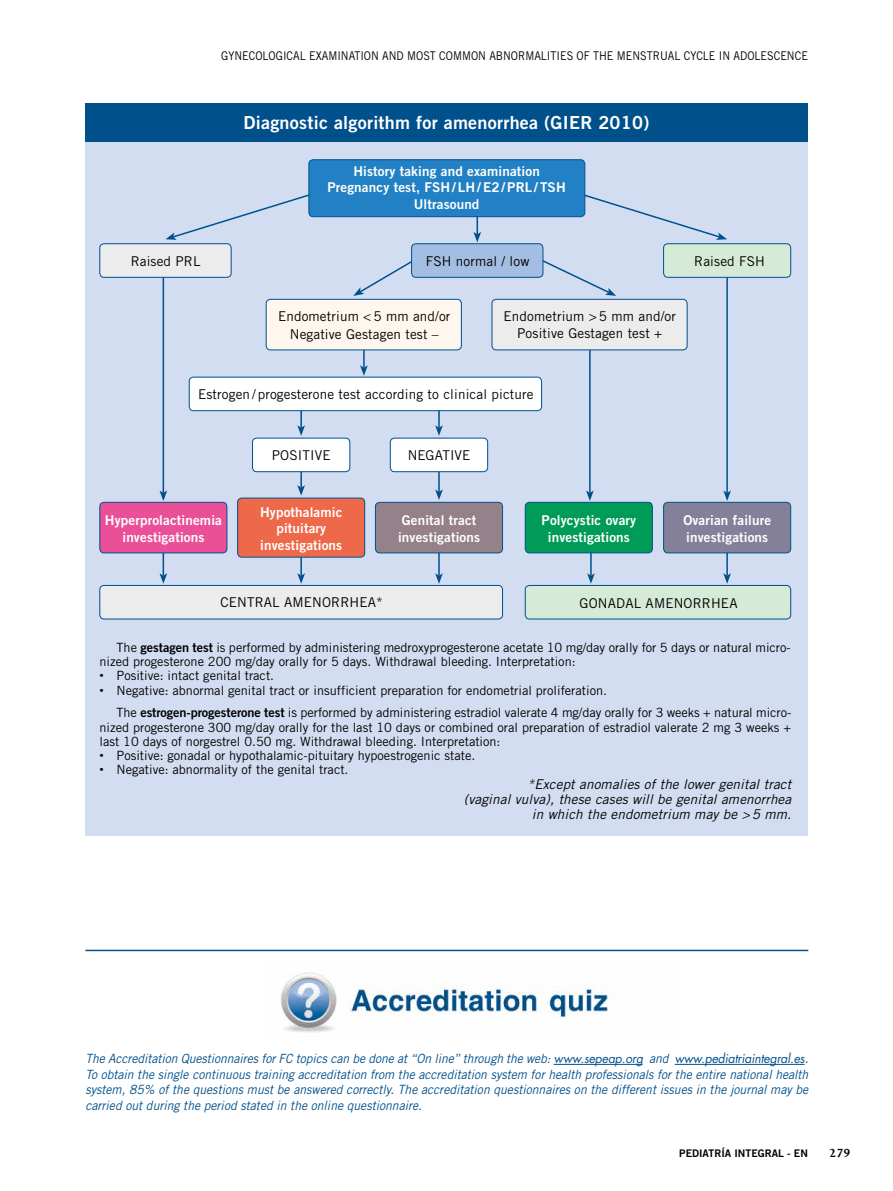
<style>
.page{position:relative;width:893px;height:1191px;background:#fff}
.page>*{position:absolute;margin:0;border:0;box-sizing:border-box;transform-origin:0 0}
.t1{font:18px "Trade Gothic Bold Two";letter-spacing:.015em;color:#fff}
.t2{font:13.5px/17.2px "Trade Gothic Bold Two";letter-spacing:.01em;color:#fff;text-align:center}
.t3{font:13.5px/17.2px "Trade Gothic";letter-spacing:.01em;color:#000;text-align:center}
.t4{font:italic 13.5px/15px "Trade Gothic";letter-spacing:.01em;color:#000;text-align:right}
.t5{font:700 13.5px "Joanna MT Std";color:#000}
.t6{font:12.75px/14.2px "Trade Gothic";color:#000}
.t7{font:italic 12.75px/15.6px "Trade Gothic";color:#00508c;text-align:justify;scale:.95 1}
.t8{font:12px "Trade Gothic";color:#000;scale:.9 1}
.t9{font:10.5px "Trade Gothic Bold Two";color:#000}
.s1{font-family:"Trade Gothic Bold Two"}
.s2{font-family:"Adobe Caslon Pro"}
.s3{font-family:"Futura"}
</style>
<div class="page">
<div style="left:85px;top:138px;width:723px;height:698px;background:#d3ddf2"></div>
<div style="left:85px;top:103px;width:723px;height:38px;background:#00508c"></div>
<svg style="left:473px;top:217px;width:8px;height:25px"></svg>
<hr style="left:363px;top:342px;width:2px;height:26px;background:#00508c">
<svg style="left:360px;top:365px;width:8px;height:11px"></svg>
<hr style="left:163px;top:269px;width:1px;height:224px;background:#00508c">
<svg style="left:160px;top:490px;width:7px;height:11px"></svg>
<hr style="left:726px;top:269px;width:2px;height:224px;background:#00508c">
<svg style="left:723px;top:490px;width:8px;height:11px"></svg>
<hr style="left:589px;top:342px;width:2px;height:151px;background:#00508c">
<svg style="left:586px;top:490px;width:8px;height:11px"></svg>
<hr style="left:300px;top:405px;width:2px;height:22px;background:#00508c">
<svg style="left:297px;top:425px;width:8px;height:11px"></svg>
<hr style="left:300px;top:462px;width:2px;height:25px;background:#00508c">
<svg style="left:297px;top:485px;width:8px;height:11px"></svg>
<hr style="left:300px;top:549px;width:2px;height:26px;background:#00508c">
<svg style="left:297px;top:573px;width:8px;height:11px"></svg>
<svg style="left:160px;top:553px;width:7px;height:31px"></svg>
<hr style="left:438px;top:405px;width:2px;height:22px;background:#00508c">
<svg style="left:435px;top:425px;width:8px;height:11px"></svg>
<hr style="left:438px;top:466px;width:2px;height:26px;background:#00508c">
<svg style="left:435px;top:489px;width:8px;height:11px"></svg>
<hr style="left:438px;top:549px;width:2px;height:26px;background:#00508c">
<svg style="left:435px;top:573px;width:8px;height:11px"></svg>
<hr style="left:590px;top:549px;width:2px;height:26px;background:#00508c">
<svg style="left:587px;top:573px;width:8px;height:11px"></svg>
<hr style="left:726px;top:549px;width:2px;height:26px;background:#00508c">
<svg style="left:723px;top:573px;width:8px;height:11px"></svg>
<svg style="left:353px;top:261px;width:63px;height:35px"></svg>
<svg style="left:539px;top:258px;width:77px;height:38px"></svg>
<svg style="left:165px;top:192px;width:151px;height:48px"></svg>
<svg style="left:577px;top:192px;width:150px;height:48px"></svg>
<div style="left:100px;top:502px;width:127px;height:51px;background:#ea5097;border-radius:4px"></div>
<div style="left:100px;top:502px;width:127px;height:51px;border:1px solid #00508c;border-radius:4px"></div>
<div style="left:238px;top:498px;width:127px;height:59px;background:#ed694a;border-radius:4px"></div>
<div style="left:237px;top:498px;width:128px;height:59px;border:1px solid #00508c;border-radius:4px"></div>
<div style="left:375px;top:502px;width:128px;height:51px;background:#948189;border-radius:4px"></div>
<div style="left:375px;top:502px;width:128px;height:51px;border:1px solid #00508c;border-radius:4px"></div>
<div style="left:525px;top:502px;width:127px;height:51px;background:#009b56;border-radius:4px"></div>
<div style="left:525px;top:502px;width:128px;height:51px;border:1px solid #00508c;border-radius:4px"></div>
<div style="left:664px;top:502px;width:127px;height:51px;background:#848099;border-radius:4px"></div>
<div style="left:663px;top:502px;width:128px;height:51px;border:1px solid #00508c;border-radius:4px"></div>
<div style="left:309px;top:160px;width:276px;height:57px;background:#2281c4;border-radius:4px"></div>
<div style="left:309px;top:159px;width:276px;height:58px;border:1px solid #00508c;border-radius:4px"></div>
<div style="left:189px;top:377px;width:353px;height:34px;background:#fff;border-radius:4px"></div>
<div style="left:189px;top:377px;width:353px;height:34px;border:1px solid #00508c;border-radius:4px"></div>
<div style="left:252px;top:438px;width:98px;height:34px;background:#fff;border-radius:4px"></div>
<div style="left:252px;top:438px;width:98px;height:34px;border:1px solid #00508c;border-radius:4px"></div>
<div style="left:390px;top:438px;width:98px;height:34px;background:#fff;border-radius:4px"></div>
<div style="left:390px;top:438px;width:98px;height:34px;border:1px solid #00508c;border-radius:4px"></div>
<div style="left:266px;top:299px;width:195px;height:51px;background:#fff7ed;border-radius:4px"></div>
<div style="left:266px;top:299px;width:196px;height:51px;border:1px solid #00508c;border-radius:4px"></div>
<div style="left:412px;top:244px;width:131px;height:33px;background:#a4bde3;border-radius:4px"></div>
<div style="left:411px;top:243px;width:132px;height:34px;border:1px solid #00508c;border-radius:4px"></div>
<div style="left:100px;top:244px;width:131px;height:33px;background:#ececed;border-radius:4px"></div>
<div style="left:100px;top:243px;width:131px;height:34px;border:1px solid #00508c;border-radius:4px"></div>
<div style="left:100px;top:585px;width:403px;height:34px;background:#ececed;border-radius:4px"></div>
<div style="left:100px;top:585px;width:403px;height:34px;border:1px solid #00508c;border-radius:4px"></div>
<div style="left:492px;top:299px;width:195px;height:51px;background:#ececed;border-radius:4px"></div>
<div style="left:492px;top:299px;width:195px;height:51px;border:1px solid #00508c;border-radius:4px"></div>
<div style="left:664px;top:244px;width:127px;height:33px;background:#d6ead8;border-radius:4px"></div>
<div style="left:663px;top:243px;width:128px;height:34px;border:1px solid #00508c;border-radius:4px"></div>
<div style="left:525px;top:585px;width:266px;height:34px;background:#d6ead8;border-radius:4px"></div>
<div style="left:525px;top:585px;width:266px;height:34px;border:1px solid #00508c;border-radius:4px"></div>
<hr style="left:554px;top:1064px;width:89px;height:1px;background:#00508c">
<hr style="left:675px;top:1064px;width:130px;height:1px;background:#00508c">
<img style="left:280px;top:972px;width:334px;height:61px">
<hr style="left:85px;top:949px;width:723px;height:2px;background:#00508c">
<p class="t8" style="left:221px;top:49px;width:653px">Gynecological examination and most common abnormalities of the menstrual cycle in adolescence</p>
<h1 class="t1" style="left:244px;top:112px;width:407px">Diagnostic algorithm for amenorrhea (GIER 2010)</h1>
<p class="t2" style="left:327px;top:162px;width:240px;line-height:16.5px">History taking and examination<br>Pregnancy test, FSH / LH /E2/PRL / TSH<br>Ultrasound</p>
<p class="t3" style="left:131px;top:252px;width:71px">Raised PRL</p>
<p class="t3" style="left:426px;top:252px;width:105px">FSH normal / low</p>
<p class="t3" style="left:278px;top:308px;width:174px">Endometrium &lt;5 mm and/or<br>Negative Gestagen test –</p>
<p class="t3" style="left:504px;top:307px;width:174px">Endometrium &gt;5 mm and/or<br>Positive Gestagen test +</p>
<p class="t3" style="left:198px;top:385px;width:337px">Estrogen / progesterone test according to clinical picture</p>
<p class="t3" style="left:272px;top:446px;width:60px">POSITIVE</p>
<p class="t3" style="left:408px;top:446px;width:64px">NEGATIVE</p>
<p class="t3" style="left:694px;top:252px;width:72px">Raised FSH</p>
<p class="t2" style="left:105px;top:511px;width:119px">Hyperprolactinemia investigations</p>
<p class="t2" style="left:260px;top:503px;width:84px;line-height:16.5px">Hypothalamic pituitary investigations</p>
<p class="t2" style="left:398px;top:511px;width:83px;text-align:left">Genital tract investigations</p>
<p class="t2" style="left:542px;top:511px;width:96px">Polycystic ovary investigations</p>
<p class="t2" style="left:683px;top:511px;width:89px;text-align:left">Ovarian failure investigations</p>
<p class="t3" style="left:220px;top:594px;width:164px">CENTRAL AMENORRHEA*</p>
<p class="t3" style="left:580px;top:594px;width:159px">GONADAL AMENORRHEA</p>
<p class="t6" style="left:100px;top:640px;width:693px;text-indent:17px">The <span class="s1">gestagen test</span> is performed by administering medroxyprogesterone acetate 10 mg/day orally for 5 days or natural micro&shy;nized progesterone 200 mg/day orally for 5 days. Withdrawal bleeding. Interpretation:</p>
<p class="t6" style="left:100px;top:668px;width:176px"><span class="s2">•</span> Positive: intact genital tract.</p>
<p class="t6" style="left:117px;top:678px;width:676px;line-height:22.8px;text-indent:-17px"><span class="s2">•</span> Negative: abnormal genital tract or insufficient preparation for endometrial proliferation.<br>The <span class="s1">estrogen-progesterone test</span> is performed by administering estradiol valerate 4 mg/day orally for 3 weeks + natural micro-</p>
<p class="t6" style="left:100px;top:720px;width:693px">nized progesterone 300 mg/day orally for the last 10 days or combined oral preparation of estradiol valerate 2 mg 3 weeks + last 10 days of norgestrel 0.50 mg. Withdrawal bleeding. Interpretation:</p>
<p class="t6" style="left:100px;top:748px;width:377px"><span class="s2">•</span> Positive: gonadal or hypothalamic-pituitary hypoestrogenic state.</p>
<p class="t6" style="left:100px;top:762px;width:250px"><span class="s2">•</span> Negative: abnormality of the genital tract.</p>
<p class="t4" style="left:464px;top:776px;width:329px">*Except anomalies of the lower genital tract<br>(vaginal vulva), these cases will be genital amenorrhea in which the endometrium may be &gt;5 mm.</p>
<p class="t7" style="left:85px;top:1050px;width:762px">The Accreditation Questionnaires for FC topics can be done at “On line” through the web: <span class="s3">www.sepeap.org</span> and <span class="s3">www.pediatriaintegral.es</span>.<br>To obtain the single continuous training accreditation from the accreditation system for health professionals for the entire national health system, 85% of the questions must be answered correctly. The accreditation questionnaires on the different issues in the journal may be carried out during the period stated in the online questionnaire.</p>
<p class="t9" style="left:679px;top:1146px;width:122px">PEDIATRÍA INTEGRAL - en</p>
<p class="t5" style="left:829px;top:1145px;width:23px">279</p>
</div>
